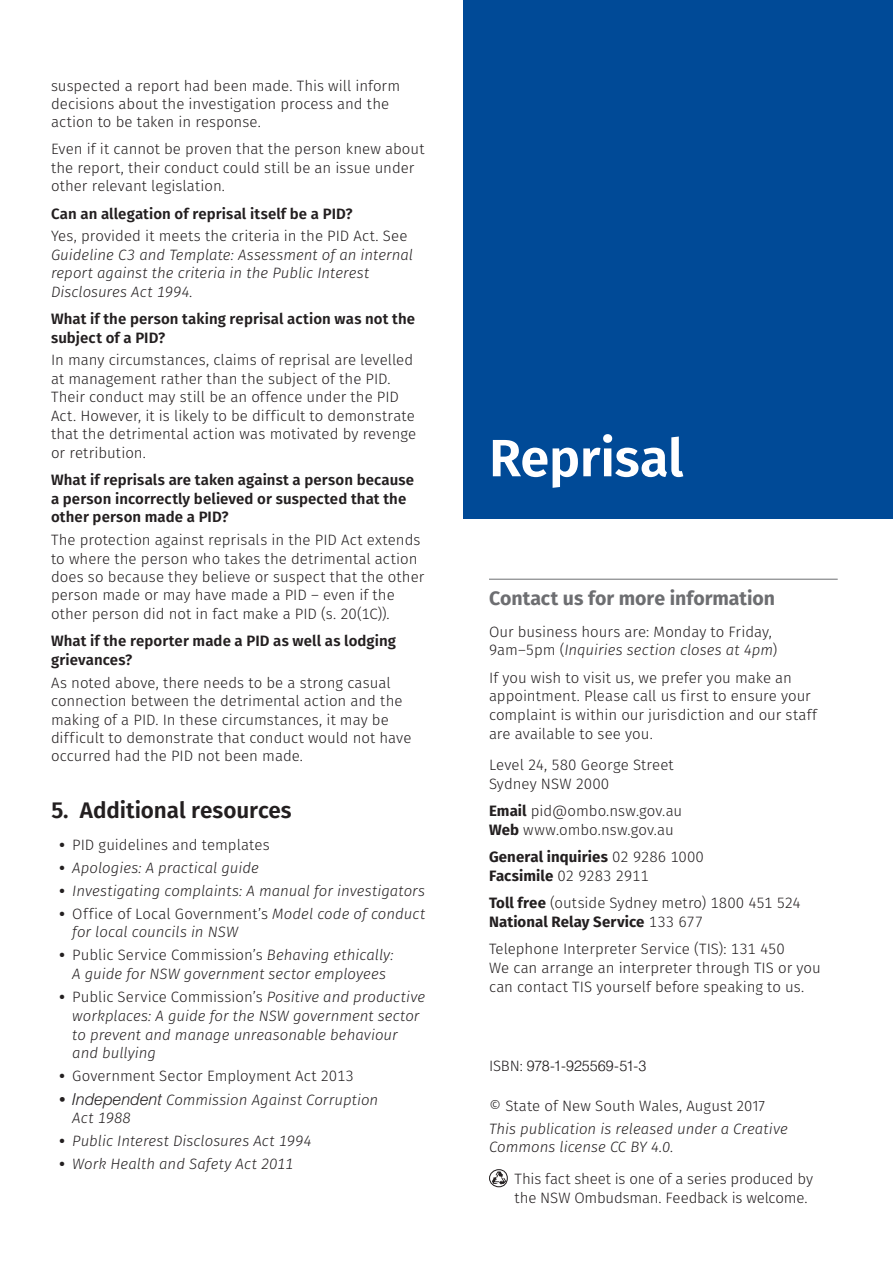
<style>
.page{position:relative;width:893px;height:1263px;background:#fff}
.page>*{position:absolute;margin:0;border:0;box-sizing:border-box;transform-origin:0 0}
.t1{font:600 52.5px "Fira Sans";letter-spacing:-.01em;color:#fff}
.t2{font:600 22.5px "Fira Sans";letter-spacing:-.005em;color:#231f20}
.t3{font:700 19.5px "Fira Sans";color:#6d6e71}
.t4{font:300 15px/18.5px "Fira Sans";color:#231f20}
.t5{font:italic 300 15px/18.8px "Fira Sans";color:#231f20}
.t6{font:600 15px/18.8px "Fira Sans";letter-spacing:.005em;color:#231f20}
.t7{font:700 15px/18.8px "Fira Sans";letter-spacing:.005em;color:#231f20}
.t8{font:300 15px "Swiss 721 BT";letter-spacing:-.01em;color:#231f20}
.s1{font-style:normal}
.s2{font-weight:800}
.s3{font-weight:800;font-style:normal}
.s4{font-weight:800;font-style:normal;font-size:16.5px}
.s5{font-family:"Swiss 721 BT";font-size:16.5px}
.s6{font-style:italic}
.s7{font-weight:700}
.s8{font-weight:300}
.s9{font-family:"Fira Sans"}
</style>
<div class="page">
<hr style="left:489px;top:579px;width:349px;height:1px;background:#6d6e71">
<div style="left:463px;top:0;width:430px;height:519px;background:#004a97"></div>
<div style="left:489px;top:1169px;width:19px;height:18px;border:1px solid #231f20;border-radius:50%"></div>
<svg style="left:492px;top:1171px;width:14px;height:14px"></svg>
<p class="t4" style="left:51px;top:76px;width:351px">suspected a report had been made. This will inform decisions about the investigation process and the action to be taken in response.</p>
<p class="t4" style="left:51px;top:140px;width:375px">Even if it cannot be proven that the person knew about the report, their conduct could still be an issue under other relevant legislation.</p>
<p class="t6" style="left:51px;top:203px;width:303px">Can an allegation of reprisal itself be a PID?</p>
<p class="t4" style="left:51px;top:227px;width:358px">Yes, provided it meets the criteria in the PID Act. See</p>
<p class="t5" style="left:51px;top:245px;width:364px">Guideline C3 and Template: Assessment of an internal report against the criteria in the Public Interest<br>Disclosures Act 1994<span class="s1">.</span></p>
<p class="t6" style="left:51px;top:308px;width:366px">What if the person taking reprisal action was not the subject of a PID?</p>
<p class="t4" style="left:51px;top:351px;width:367px">In many circumstances, claims of reprisal are levelled at management rather than the subject of the PID.<br>Their conduct may still be an offence under the PID Act. However, it is likely to be difficult to demonstrate that the detrimental action was motivated by revenge or retribution.</p>
<p class="t6" style="left:51px;top:469px;width:365px">What if reprisals are taken against a person because a person incorrectly believed or suspected that the other person made a PID?</p>
<p class="t4" style="left:51px;top:530px;width:375px">The protection against reprisals in the PID Act extends to where the person who takes the detrimental action does so because they believe or suspect that the other person made or may have made a PID – even if the other person did not in fact make a PID (s. 20(1C)).</p>
<p class="t6" style="left:51px;top:631px;width:346px">What if the reporter made a PID as well as lodging grievances?</p>
<p class="t4" style="left:51px;top:673px;width:362px">As noted above, there needs to be a strong casual connection between the detrimental action and the making of a PID. In these circumstances, it may be difficult to demonstrate that conduct would not have occurred had the PID not been made.</p>
<h2 class="t2" style="left:51px;top:792px;width:242px">5. Additional resources</h2>
<p class="t4" style="left:60px;top:835px;width:212px"><span class="s2">•</span> PID guidelines and templates</p>
<p class="t5" style="left:60px;top:858px;width:201px"><span class="s3">•</span> Apologies: A practical guide</p>
<p class="t5" style="left:60px;top:881px;width:367px"><span class="s3">•</span> Investigating complaints: A manual for investigators</p>
<p class="t5" style="left:72px;top:904px;width:354px;text-indent:-13px"><span class="s3">•</span> <span class="s1">Office of Local Government’s</span> Model code of conduct for local councils in NSW</p>
<p class="t5" style="left:60px;top:946px;width:336px;text-align:center"><span class="s3">•</span> <span class="s1">Public Service Commission’s</span> Behaving ethically:<br>A guide for NSW government sector employees</p>
<p class="t5" style="left:72px;top:987px;width:354px;text-indent:-13px"><span class="s3">•</span> <span class="s1">Public Service Commission’s</span> Positive and productive workplaces: A guide for the NSW government sector to prevent and manage unreasonable behaviour and bullying</p>
<p class="t4" style="left:60px;top:1067px;width:296px"><span class="s2">•</span> Government Sector Employment Act 2013</p>
<p class="t5" style="left:72px;top:1090px;width:307px;text-indent:-13px"><span class="s4">•</span> <span class="s5">Independent</span> Commission Against Corruption<br>Act 1988</p>
<p class="t5" style="left:60px;top:1131px;width:254px"><span class="s3">•</span> Public Interest Disclosures Act 1994</p>
<p class="t5" style="left:60px;top:1154px;width:236px"><span class="s3">•</span> Work Health and Safety Act 2011</p>
<h1 class="t1" style="left:489px;top:415px;width:196px">Reprisal</h1>
<h3 class="t3" style="left:489px;top:582px;width:288px">Contact us for more information</h3>
<p class="t4" style="left:489px;top:622px;width:290px">Our business hours are: Monday to Friday,<br>9am–5pm (<span class="s6">Inquiries section closes at 4pm</span>)</p>
<p class="t4" style="left:489px;top:668px;width:330px">If you wish to visit us, we prefer you make an appointment. Please call us first to ensure your complaint is within our jurisdiction and our staff are available to see you.</p>
<p class="t4" style="left:489px;top:756px;width:186px">Level 24, 580 George Street<br>Sydney NSW 2000</p>
<p class="t4" style="left:489px;top:802px;width:195px"><span class="s7">Email</span> pid@ombo.nsw.gov.au<br><span class="s7">Web</span> www.ombo.nsw.gov.au</p>
<p class="t7" style="left:489px;top:847px;width:216px">General inquiries <span class="s8">02 9286 1000<br></span>Facsimile <span class="s8">02 9283 2911</span></p>
<p class="t4" style="left:489px;top:894px;width:313px"><span class="s7">Toll free</span> (outside Sydney metro) 1800 451 524<br><span class="s7">National Relay Service</span> 133 677</p>
<p class="t4" style="left:489px;top:940px;width:333px">Telephone Interpreter Service (TIS): 131 450<br>We can arrange an interpreter through TIS or you can contact TIS yourself before speaking to us.</p>
<p class="t8" style="left:489px;top:1056px;width:159px"><span class="s9">ISBN:</span> 978-1-925569-51-3</p>
<p class="t4" style="left:489px;top:1096px;width:278px">© State of New South Wales, August 2017</p>
<p class="t5" style="left:489px;top:1119px;width:300px">This publication is released under a Creative<br>Commons license CC BY 4.0.</p>
<p class="t4" style="left:514px;top:1169px;width:300px">This fact sheet is one of a series produced by the NSW Ombudsman. Feedback is welcome.</p>
</div>
